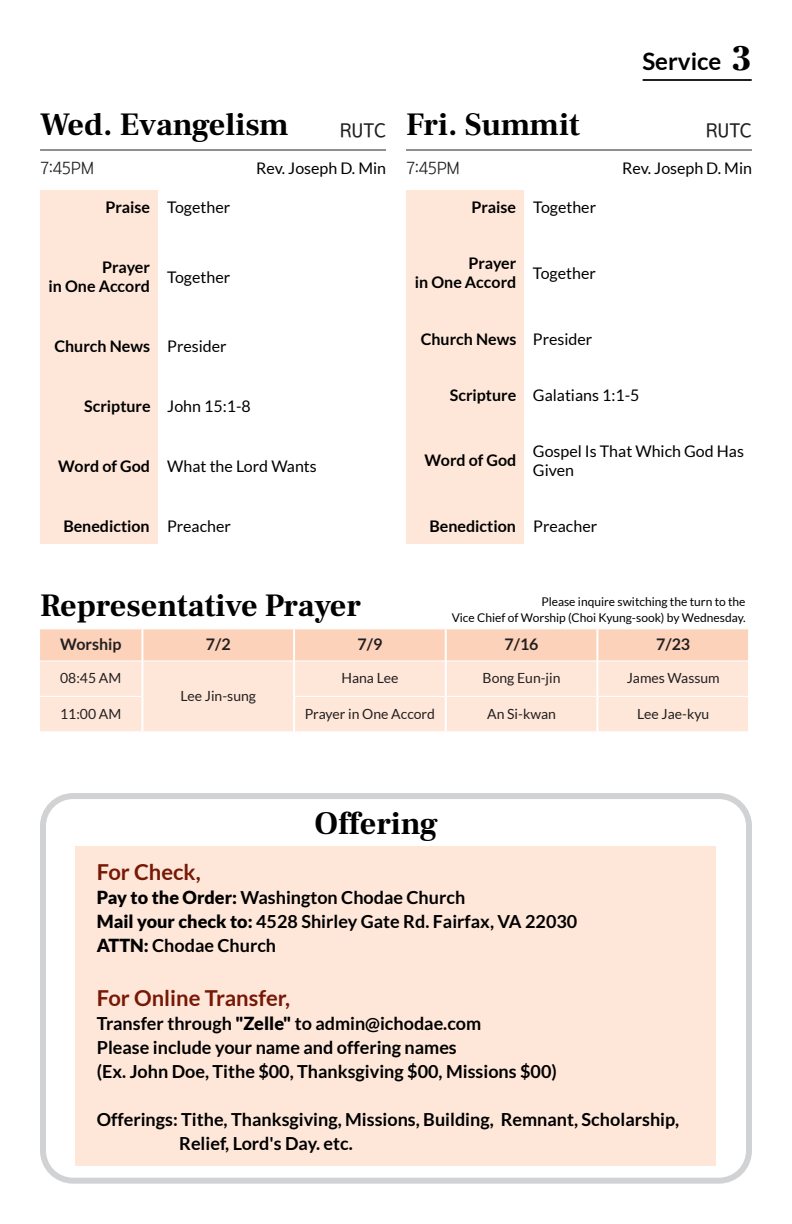
<style>
.page{position:relative;width:792px;height:1224px;background:#fff}
.page>*{position:absolute;margin:0;border:0;box-sizing:border-box;transform-origin:0 0}
.t1{font:900 36px "Frank Ruhl Libre";color:#000}
.t2{font:700 32px "Frank Ruhl Libre";color:#000}
.t3{font:700 24px "Lato";color:#000}
.Order_Preceedings{font:700 22px "Lato";color:#771806}
.Order_Preceedings-2{font:700 18px/24px "Lato";color:#000}
.t4{font:18px "Korean TITGD2 R";letter-spacing:-.005em;color:#231f20}
.Order_info{font:16px/19.2px "Lato";color:#000}
.Order_Preceedings-3{font:700 16px "Lato";color:#000}
.Presider_info{font:16px "Lato";color:#000}
.t5{font:700 16px "Lato";color:#231f20}
.t6{font:16px "Korean TITGD1 R";color:#231f20}
.t7{font:14px "Lato";color:#231f20}
.Basic{font:12px "Lato";color:#000}
.s1{font-weight:900}
</style>
<div class="page">
<div style="left:40px;top:793px;width:712px;height:391px;border:6px solid #d1d2d4;border-radius:30px"></div>
<div style="left:40px;top:190px;width:117px;height:353px;background:#fee7d9"></div>
<div style="left:406px;top:190px;width:117px;height:353px;background:#fee7d9"></div>
<div style="left:75px;top:846px;width:641px;height:319px;background:#fee7d9"></div>
<hr style="left:643px;top:79px;width:109px;height:2px;background:#231f20">
<hr style="left:40px;top:150px;width:346px;height:1px;background:#231f20">
<hr style="left:406px;top:150px;width:346px;height:1px;background:#231f20">
<div style="left:40px;top:629px;width:708px;height:31px;background:#fcd2ba"></div>
<div style="left:40px;top:661px;width:708px;height:70px;background:#fee7d9"></div>
<hr style="left:40px;top:696px;width:101px;height:1px;background:#fff">
<hr style="left:295px;top:696px;width:150px;height:1px;background:#fff">
<hr style="left:447px;top:696px;width:149px;height:1px;background:#fff">
<hr style="left:598px;top:696px;width:150px;height:1px;background:#fff">
<hr style="left:141px;top:629px;width:2px;height:32px;background:#fff">
<hr style="left:293px;top:629px;width:2px;height:32px;background:#fff">
<hr style="left:445px;top:629px;width:2px;height:32px;background:#fff">
<hr style="left:596px;top:629px;width:2px;height:32px;background:#fff">
<hr style="left:141px;top:661px;width:2px;height:35px;background:#fff">
<hr style="left:293px;top:661px;width:2px;height:35px;background:#fff">
<hr style="left:445px;top:661px;width:2px;height:35px;background:#fff">
<hr style="left:596px;top:661px;width:2px;height:35px;background:#fff">
<hr style="left:141px;top:696px;width:2px;height:35px;background:#fff">
<hr style="left:293px;top:696px;width:2px;height:35px;background:#fff">
<hr style="left:445px;top:696px;width:2px;height:35px;background:#fff">
<hr style="left:596px;top:696px;width:2px;height:35px;background:#fff">
<p class="t2" style="left:40px;top:104px;width:250px">Wed. Evangelism</p>
<p class="t4" style="left:340px;top:121px;width:47px">RUTC</p>
<p class="t6" style="left:40px;top:159px;width:55px">7:45PM</p>
<p class="Presider_info" style="left:256px;top:159px;width:131px">Rev. Joseph D. Min</p>
<p class="t3" style="left:642px;top:47px;width:81px">Service</p>
<h1 class="t1" style="left:732px;top:36px;width:22px">3</h1>
<p class="t2" style="left:406px;top:104px;width:175px">Fri. Summit</p>
<p class="t4" style="left:706px;top:121px;width:47px">RUTC</p>
<p class="t6" style="left:406px;top:159px;width:55px">7:45PM</p>
<p class="Presider_info" style="left:622px;top:159px;width:131px">Rev. Joseph D. Min</p>
<p class="Order_Preceedings-3" style="left:106px;top:198px;width:46px">Praise</p>
<p class="Order_info" style="left:167px;top:198px;width:64px">Together</p>
<p class="Order_Preceedings-3" style="left:471px;top:198px;width:46px">Praise</p>
<p class="Order_info" style="left:533px;top:198px;width:64px">Together</p>
<p class="Order_Preceedings-3" style="left:102px;top:258px;width:49px">Prayer</p>
<p class="Order_Preceedings-3" style="left:49px;top:277px;width:103px">in One Accord</p>
<p class="Order_info" style="left:167px;top:267px;width:64px">Together</p>
<p class="Order_Preceedings-3" style="left:55px;top:337px;width:97px">Church News</p>
<p class="Order_info" style="left:167px;top:337px;width:61px">Presider</p>
<p class="Order_Preceedings-3" style="left:84px;top:397px;width:68px">Scripture</p>
<p class="Order_info" style="left:167px;top:397px;width:85px">John 15:1-8</p>
<p class="Order_Preceedings-3" style="left:58px;top:457px;width:93px">Word of God</p>
<p class="Order_info" style="left:167px;top:457px;width:151px">What the Lord Wants</p>
<p class="Order_Preceedings-3" style="left:63px;top:517px;width:88px">Benediction</p>
<p class="Order_info" style="left:167px;top:516px;width:65px">Preacher</p>
<p class="Order_Preceedings-3" style="left:469px;top:254px;width:49px">Prayer</p>
<p class="Order_Preceedings-3" style="left:415px;top:273px;width:103px">in One Accord</p>
<p class="Order_info" style="left:533px;top:263px;width:64px">Together</p>
<p class="Order_Preceedings-3" style="left:421px;top:330px;width:97px">Church News</p>
<p class="Order_info" style="left:533px;top:329px;width:61px">Presider</p>
<p class="Order_Preceedings-3" style="left:450px;top:386px;width:68px">Scripture</p>
<p class="Order_info" style="left:533px;top:385px;width:108px">Galatians 1:1-5</p>
<p class="Order_Preceedings-3" style="left:425px;top:451px;width:93px">Word of God</p>
<p class="Order_info" style="left:533px;top:441px;width:213px">Gospel Is That Which God Has<br>Given</p>
<p class="Order_Preceedings-3" style="left:430px;top:517px;width:88px">Benediction</p>
<p class="Order_info" style="left:533px;top:516px;width:65px">Preacher</p>
<p class="t2" style="left:40px;top:586px;width:322px">Representative Prayer</p>
<p class="Basic" style="left:541px;top:595px;width:206px">Please inquire switching the turn to the</p>
<p class="Basic" style="left:452px;top:611px;width:295px">Vice Chief of Worship (Choi Kyung-sook) by Wednesday.</p>
<p class="t5" style="left:60px;top:635px;width:63px">Worship</p>
<p class="t5" style="left:206px;top:635px;width:26px">7/2</p>
<p class="t5" style="left:358px;top:635px;width:26px">7/9</p>
<p class="t5" style="left:505px;top:635px;width:36px">7/16</p>
<p class="t5" style="left:656px;top:635px;width:36px">7/23</p>
<p class="t7" style="left:60px;top:670px;width:63px">08:45 AM</p>
<p class="t7" style="left:181px;top:688px;width:77px">Lee Jin-sung</p>
<p class="t7" style="left:341px;top:670px;width:58px">Hana Lee</p>
<p class="t7" style="left:483px;top:670px;width:79px">Bong Eun-jin</p>
<p class="t7" style="left:627px;top:670px;width:95px">James Wassum</p>
<p class="t7" style="left:60px;top:706px;width:63px">11:00 AM</p>
<p class="t7" style="left:305px;top:706px;width:132px">Prayer in One Accord</p>
<p class="t7" style="left:487px;top:706px;width:70px">An Si-kwan</p>
<p class="t7" style="left:637px;top:706px;width:74px">Lee Jae-kyu</p>
<p class="t2" style="left:314px;top:804px;width:125px">Offering</p>
<p class="Order_Preceedings" style="left:97px;top:859px;width:105px">For Check,</p>
<p class="Order_Preceedings-2" style="left:97px;top:885px;width:370px"><span class="s1">Pay to the Order:</span> Washington Chodae Church</p>
<p class="Order_Preceedings-2" style="left:97px;top:909px;width:482px"><span class="s1">Mail your check to:</span> 4528 Shirley Gate Rd. Fairfax, VA 22030</p>
<p class="Order_Preceedings-2" style="left:97px;top:933px;width:181px"><span class="s1">ATTN:</span> Chodae Church</p>
<p class="Order_Preceedings" style="left:97px;top:985px;width:195px">For Online Transfer,</p>
<p class="Order_Preceedings-2" style="left:97px;top:1011px;width:386px">Transfer through <span class="s1">"Zelle"</span> to admin@ichodae.com</p>
<p class="Order_Preceedings-2" style="left:97px;top:1035px;width:362px">Please include your name and offering names</p>
<p class="Order_Preceedings-2" style="left:97px;top:1059px;width:462px">(Ex. John Doe, Tithe $00, Thanksgiving $00, Missions $00)</p>
<p class="Order_Preceedings-2" style="left:179px;top:1107px;width:502px;text-indent:-82px">Offerings: Tithe, Thanksgiving, Missions, Building, Remnant, Scholarship,<br>Relief, Lord's Day. etc.</p>
</div>
